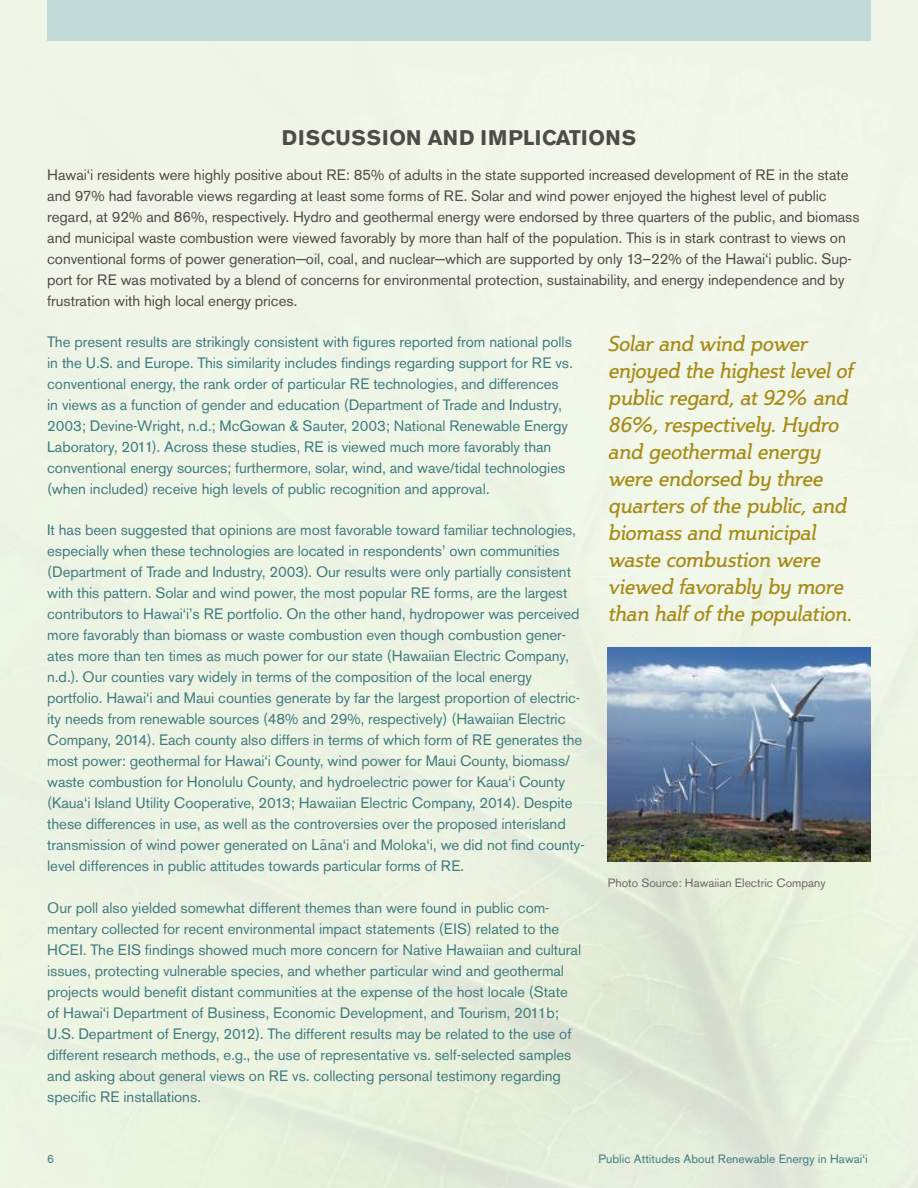
<style>
.page{position:relative;width:918px;height:1188px;background:#fff}
.page>*{position:absolute;margin:0;border:0;box-sizing:border-box;transform-origin:0 0}
.t1{font:italic 21px/27px "Steinem";letter-spacing:-.01em;color:#a78b18}
.Box_Header{font:700 21px "Akzidenz Grotesk BE";letter-spacing:.03em;color:#4e4c4a}
.Copy{font:15px/21px "Akzidenz Grotesk BQ";letter-spacing:-.005em;color:#417b80}
.Copy-2{font:15px/21px "Akzidenz Grotesk BQ";letter-spacing:-.005em;color:#4e4c4a}
.t2{font:12px "Akzidenz Grotesk BQ";letter-spacing:.005em;color:#417b80}
.Citations{font:12px "Akzidenz Grotesk BQ";color:#6a6965}
.s1{font-family:"Univers";font-weight:300}
</style>
<div class="page">
<img style="left:0;top:0;width:918px;height:1188px">
<img style="left:608px;top:647px;width:263px;height:214px">
<div style="left:47px;top:0;width:824px;height:40px;background:#c2dbd8"></div>
<p class="Box_Header" style="left:282px;top:126px;width:356px">DISCUSSION AND IMPLICATIONS</p>
<p class="Copy-2" style="left:47px;top:164px;width:814px">Hawai‘i residents were highly positive about RE: 85% of adults in the state supported increased development of RE in the state and 97% had favorable views regarding at least some forms of RE. Solar and wind power enjoyed the highest level of public regard, at 92% and 86%, respectively. Hydro and geothermal energy were endorsed by three quarters of the public, and biomass and municipal waste combustion were viewed favorably by more than half of the population. This is in stark contrast to views on conventional forms of power generation—oil, coal, and nuclear—which are supported by only 13–22% of the Hawai‘i public. Sup&shy;port for RE was motivated by a blend of concerns for environmental protection, sustainability, and energy independence and by frustration with high local energy prices.</p>
<p class="Copy" style="left:47px;top:332px;width:527px">The present results are strikingly consistent with figures reported from national polls in the U.S. and Europe. This similarity includes findings regarding support for RE vs. conventional energy, the rank order of particular RE technologies, and differences in views as a function of gender and education (Department of Trade and Industry, 2003; Devine-Wright, n.d.; McGowan &amp; Sauter, 2003; National Renewable Energy Laboratory, 2011). Across these studies, RE is viewed much more favorably than conventional energy sources; furthermore, solar, wind, and wave/tidal technologies (when included) receive high levels of public recognition and approval.</p>
<p class="Copy" style="left:47px;top:520px;width:539px">It has been suggested that opinions are most favorable toward familiar technologies, especially when these technologies are located in respondents’ own communities (Department of Trade and Industry, 2003). Our results were only partially consistent with this pattern. Solar and wind power, the most popular RE forms, are the largest contributors to Hawai‘i’s RE portfolio. On the other hand, hydropower was perceived more favorably than biomass or waste combustion even though combustion gener&shy;ates more than ten times as much power for our state (Hawaiian Electric Company, n.d.). Our counties vary widely in terms of the composition of the local energy portfolio. Hawai‘i and Maui counties generate by far the largest proportion of electric&shy;ity needs from renewable sources (48% and 29%, respectively) (Hawaiian Electric Company, 2014). Each county also differs in terms of which form of RE generates the most power: geothermal for Hawai‘i County, wind power for Maui County, biomass/ waste combustion for Honolulu County, and hydroelectric power for Kaua‘i County (Kaua‘i Island Utility Cooperative, 2013; Hawaiian Electric Company, 2014). Despite these differences in use, as well as the controversies over the proposed interisland transmission of wind power generated on Lana‘i and Moloka‘i, we did not find county-</p>
<p class="t1" style="left:608px;top:330px;width:246px">Solar and wind power enjoyed the highest level of public regard, at 92% and<br>86%, respectively. Hydro and geothermal energy were endorsed by three quarters of the public, and biomass and municipal waste combustion were viewed favorably by more than half of the population.</p>
<p class="Copy" style="left:47px;top:835px;width:418px;text-indent:274px"><span class="s1">¯<br></span>level differences in public attitudes towards particular forms of RE.</p>
<p class="Copy" style="left:47px;top:897px;width:535px">Our poll also yielded somewhat different themes than were found in public com&shy;mentary collected for recent environmental impact statements (EIS) related to the HCEI. The EIS findings showed much more concern for Native Hawaiian and cultural issues, protecting vulnerable species, and whether particular wind and geothermal projects would benefit distant communities at the expense of the host locale (State of Hawai‘i Department of Business, Economic Development, and Tourism, 2011b; U.S. Department of Energy, 2012). The different results may be related to the use of different research methods, e.g., the use of representative vs. self-selected samples and asking about general views on RE vs. collecting personal testimony regarding specific RE installations.</p>
<p class="Citations" style="left:608px;top:875px;width:219px">Photo Source: Hawaiian Electric Company</p>
<p class="t2" style="left:47px;top:1152px;width:8px">6</p>
<p class="t2" style="left:599px;top:1152px;width:271px">Public Attitudes About Renewable Energy in Hawai‘i</p>
</div>
